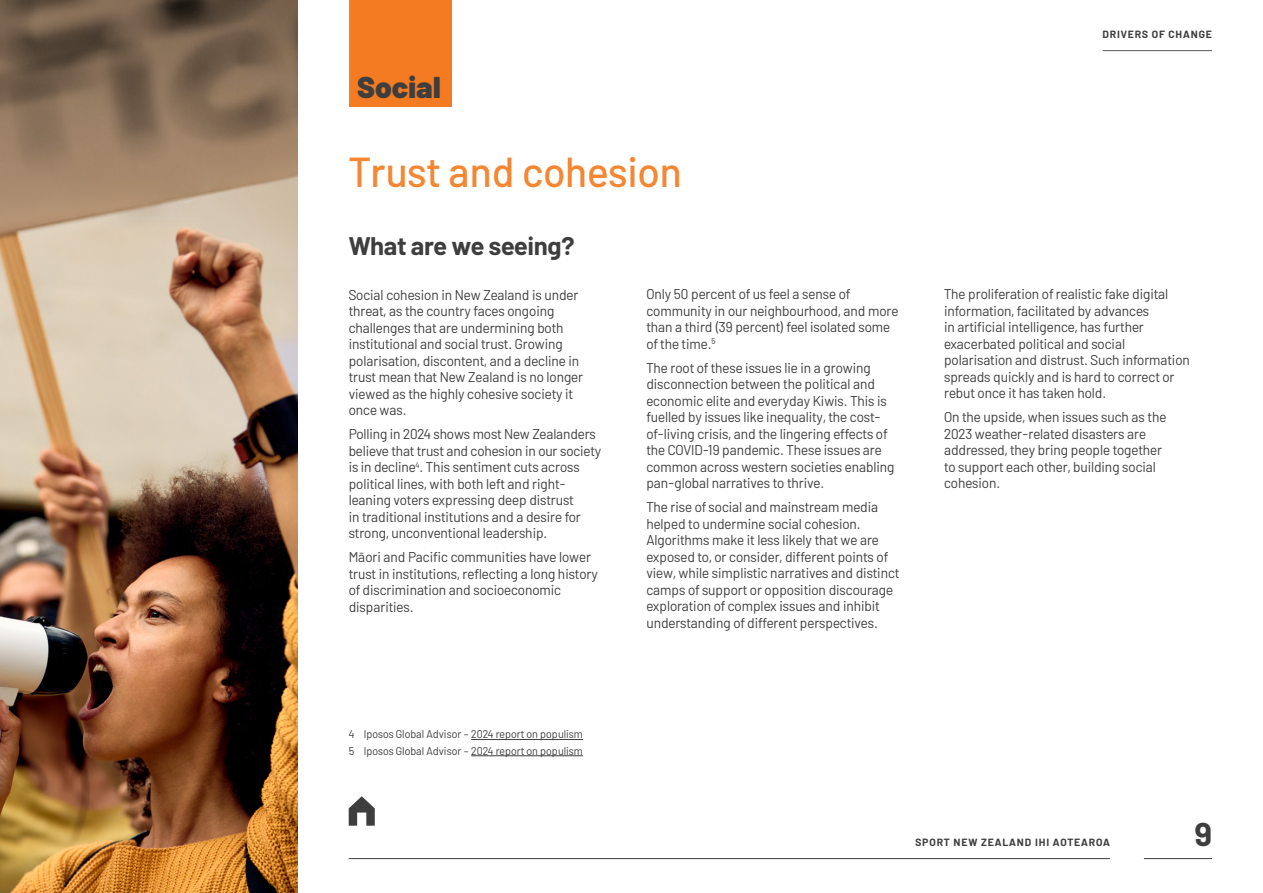
<style>
.page{position:relative;width:1263px;height:893px;background:#fff}
.page>*{position:absolute;margin:0;border:0;box-sizing:border-box;transform-origin:0 0}
.Barlow_Text_Bold_GREY{font:500 42px "Barlow";color:#f58632}
.t1{font:700 33px "Barlow";color:#3e3e3f}
.t2{font:900 30px "Barlow";letter-spacing:.005em;color:#3e3e3f}
._2ND_HEAD_Question{font:700 25.5px "Barlow";letter-spacing:-.015em;color:#3e3e3f}
.Barlow_Text{font:14.25px/16.5px "Barlow";letter-spacing:-.005em;color:#3e3e3f}
.Barlow_Footer{font:11.25px "Barlow";color:#3e3e3f}
.t3{font:700 10.5px "Barlow";letter-spacing:.08em;color:#3e3e3f}
</style>
<div class="page">
<div style="left:349px;top:0;width:102px;height:106px;background:#f47b21"></div>
<svg style="left:349px;top:796px;width:26px;height:30px"></svg>
<hr style="left:471px;top:739px;width:112px;height:1px;background:#3e3e3f">
<hr style="left:471px;top:755px;width:112px;height:1px;background:#3e3e3f">
<img style="left:0;top:0;width:298px;height:893px">
<hr style="left:349px;top:858px;width:761px;height:1px;background:#3e3e3f">
<hr style="left:1144px;top:858px;width:68px;height:1px;background:#3e3e3f">
<hr style="left:1103px;top:50px;width:109px;height:1px;background:#57585a">
<h3 class="t2" style="left:357px;top:64px;width:85px">Social</h3>
<p class="Barlow_Text_Bold_GREY" style="left:349px;top:141px;width:335px">Trust and cohesion</p>
<p class="_2ND_HEAD_Question" style="left:349px;top:227px;width:227px">What are we seeing?</p>
<p class="Barlow_Text" style="left:349px;top:285px;width:236px">Social cohesion in New Zealand is under threat, as the country faces ongoing challenges that are undermining both institutional and social trust. Growing polarisation, discontent, and a decline in trust mean that New Zealand is no longer viewed as the highly cohesive society it once was.</p>
<p class="Barlow_Text" style="left:349px;top:425px;width:254px">Polling in 2024 shows most New Zealanders believe that trust and cohesion in our society is in decline<sup>4</sup>. This sentiment cuts across political lines, with both left and right&shy;leaning voters expressing deep distrust<br>in traditional institutions and a desire for strong, unconventional leadership.</p>
<p class="Barlow_Text" style="left:349px;top:548px;width:251px">Māori and Pacific communities have lower trust in institutions, reflecting a long history of discrimination and socioeconomic disparities.</p>
<p class="Barlow_Text" style="left:646px;top:285px;width:253px">Only 50 percent of us feel a sense of community in our neighbourhood, and more than a third (39 percent) feel isolated some of the time.<sup>5</sup></p>
<p class="Barlow_Text" style="left:646px;top:358px;width:250px">The root of these issues lie in a growing disconnection between the political and economic elite and everyday Kiwis. This is fuelled by issues like inequality, the cost&shy;of-living crisis, and the lingering effects of the COVID-19 pandemic. These issues are common across western societies enabling pan-global narratives to thrive.</p>
<p class="Barlow_Text" style="left:646px;top:498px;width:254px">The rise of social and mainstream media helped to undermine social cohesion.<br>Algorithms make it less likely that we are exposed to, or consider, different points of view, while simplistic narratives and distinct camps of support or opposition discourage exploration of complex issues and inhibit understanding of different perspectives.</p>
<p class="t3" style="left:1102px;top:27px;width:111px">DRIVERS OF CHANGE</p>
<p class="Barlow_Text" style="left:944px;top:285px;width:247px">The proliferation of realistic fake digital information, facilitated by advances<br>in artificial intelligence, has further exacerbated political and social polarisation and distrust. Such information spreads quickly and is hard to correct or rebut once it has taken hold.</p>
<p class="Barlow_Text" style="left:944px;top:408px;width:224px">On the upside, when issues such as the<br>2023 weather-related disasters are addressed, they bring people together to support each other, building social cohesion.</p>
<p class="Barlow_Footer" style="left:349px;top:726px;width:236px">4 Iposos Global Advisor – 2024 report on populism</p>
<p class="Barlow_Footer" style="left:349px;top:742px;width:236px">5 Iposos Global Advisor – 2024 report on populism</p>
<p class="t3" style="left:915px;top:835px;width:196px">SPORT NEW ZEALAND IHI AOTEAROA</p>
<h2 class="t1" style="left:1194px;top:810px;width:19px">9</h2>
</div>
